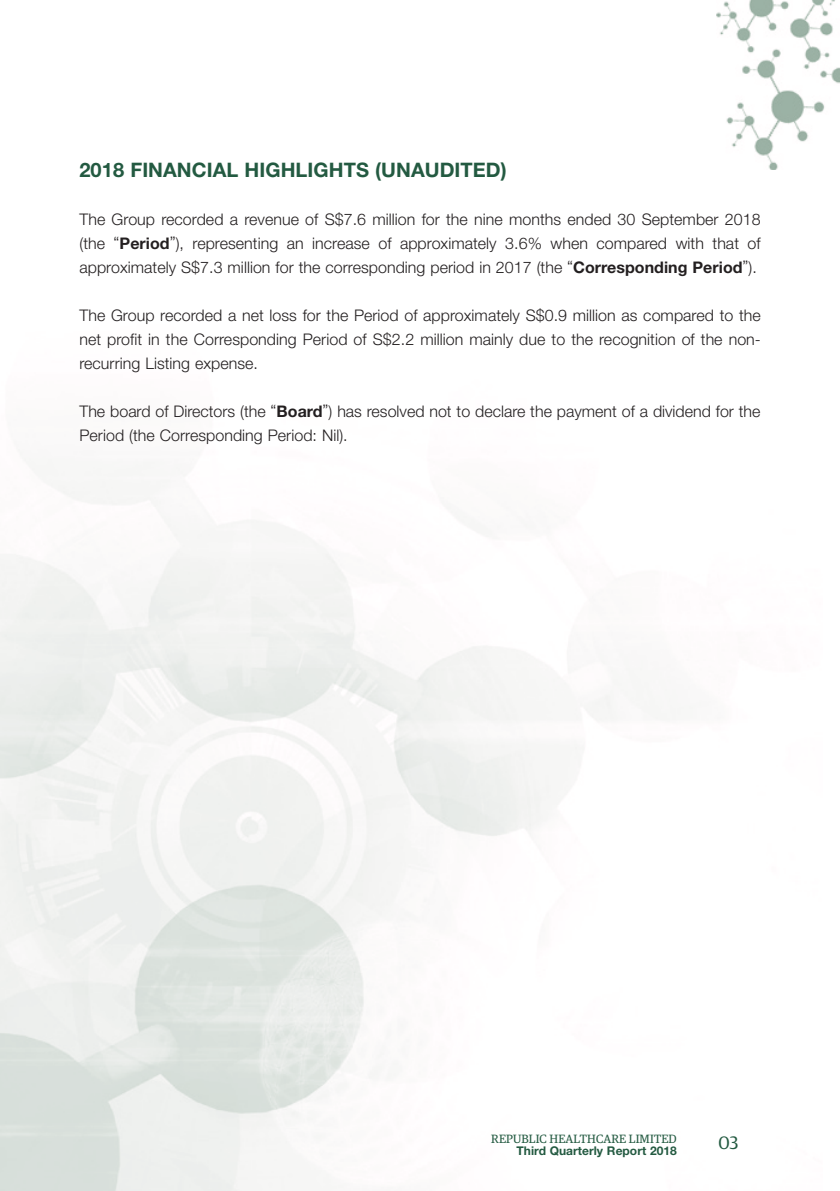
<style>
.page{position:relative;width:840px;height:1191px;background:#fff}
.page>*{position:absolute;margin:0;border:0;box-sizing:border-box;transform-origin:0 0}
.Heading_1{font:700 20px "Helvetica Neue LT Std";letter-spacing:.005em;color:#235a41}
.t1{font:18px "Guardian Egyp";color:#235a41}
.Body_Text{font:300 16px/24px "Helvetica Neue LT Std";letter-spacing:.005em;color:#231f20;text-align:justify}
.t2{font:12px "Guardian Egyp";letter-spacing:.015em;color:#235a41}
.t3{font:700 12px "Helvetica Neue LT Std";letter-spacing:.005em;color:#235a41}
.s1{font-weight:700}
</style>
<div class="page">
<img style="left:716px;top:0;width:123px;height:169px">
<p class="Heading_1" style="left:79px;top:157px;width:428px">2018 FINANCIAL HIGHLIGHTS (UNAUDITED)</p>
<p class="Body_Text" style="left:79px;top:207px;width:682px">The Group recorded a revenue of S$7.6 million for the nine months ended 30 September 2018 (the “<span class="s1">Period</span>”), representing an increase of approximately 3.6% when compared with that of approximately S$7.3 million for the corresponding period in 2017 (the “<span class="s1">Corresponding Period</span>”).</p>
<p class="Body_Text" style="left:79px;top:303px;width:682px">The Group recorded a net loss for the Period of approximately S$0.9 million as compared to the net profit in the Corresponding Period of S$2.2 million mainly due to the recognition of the non&shy;recurring Listing expense.</p>
<p class="Body_Text" style="left:79px;top:399px;width:682px">The board of Directors (the “<span class="s1">Board</span>”) has resolved not to declare the payment of a dividend for the<br>Period (the Corresponding Period: Nil).</p>
<p class="t2" style="left:491px;top:1130px;width:187px">REPUBLIC HEALTHCARE LIMITED</p>
<p class="t3" style="left:516px;top:1143px;width:162px">Third Quarterly Report 2018</p>
<p class="t1" style="left:718px;top:1130px;width:22px">03</p>
</div>
